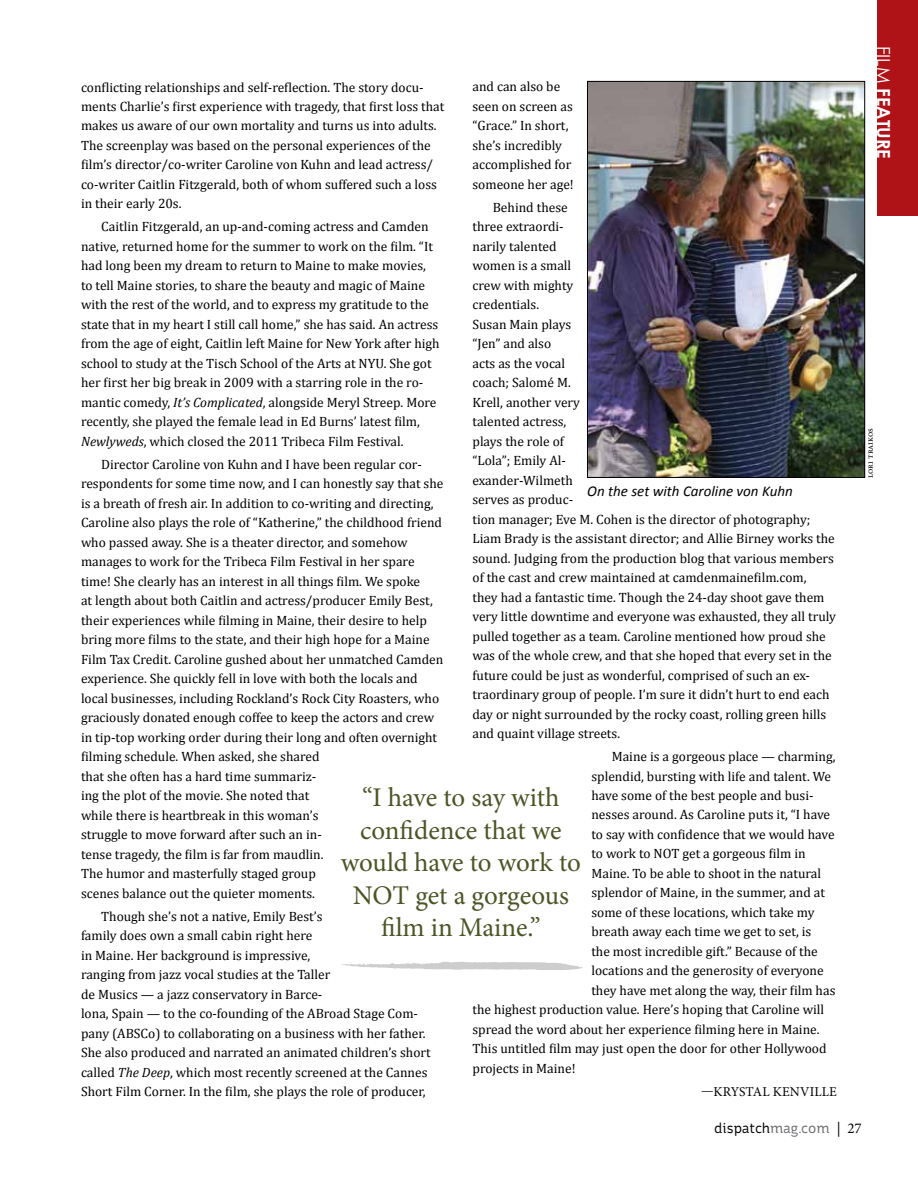
<style>
.page{position:relative;width:918px;height:1188px;background:#fff}
.page>*{position:absolute;margin:0;border:0;box-sizing:border-box;transform-origin:0 0}
.t1{font:27px/32.4px "Minion Pro";color:#4b5525}
.t2{font:700 18px "Century Gothic";color:#fff}
.t3{font:italic 15px "Calibri";color:#000}
.t4{font:15px "St Ryde";color:#000}
.t5{font:13.5px/19.5px "Cambria";color:#000}
.t6{font:13.5px "Minion Pro";letter-spacing:.005em;color:#000}
.t7{font:9px "Minion Pro";color:#000}
.s1{font-style:italic}
.s2{font-weight:400}
.s3{color:#6d6e71}
.s4{font-family:"Minion Pro"}
</style>
<div class="page">
<svg style="left:342px;top:962px;width:241px;height:8px"></svg>
<img style="left:589px;top:83px;width:274px;height:393px">
<div style="left:587px;top:81px;width:278px;height:397px;border:1px solid #000"></div>
<div style="left:878px;top:0;width:40px;height:216px;background:#af1217"></div>
<p class="t5" style="left:472px;top:77px;width:103px">and can also be seen on screen as “Grace.” In short, she’s incredibly accomplished for someone her age!</p>
<p class="t5" style="left:472px;top:197px;width:365px;text-indent:20px">Behind these<br>three extraordi-<br>narily talented<br>women is a small<br>crew with mighty<br>credentials.<br>Susan Main plays<br>“Jen” and also<br>acts as the vocal<br>coach; Salomé M.<br>Krell, another very<br>talented actress,<br>plays the role of<br>“Lola”; Emily Al-<br>exander-Wilmeth<br>serves as produc-<br>tion manager; Eve M. Cohen is the director of photography; Liam Brady is the assistant director; and Allie Birney works the sound. Judging from the production blog that various members of the cast and crew maintained at camdenmainefilm.com,<br>they had a fantastic time. Though the 24-day shoot gave them very little downtime and everyone was exhausted, they all truly pulled together as a team. Caroline mentioned how proud she was of the whole crew, and that she hoped that every set in the future could be just as wonderful, comprised of such an ex&shy;traordinary group of people. I’m sure it didn’t hurt to end each day or night surrounded by the rocky coast, rolling green hills and quaint village streets.</p>
<p class="t5" style="left:612px;top:747px;width:225px">Maine is a gorgeous place — charming,</p>
<p class="t5" style="left:591px;top:766px;width:241px">splendid, bursting with life and talent. We</p>
<p class="t5" style="left:591px;top:786px;width:224px">have some of the best people and busi-</p>
<p class="t5" style="left:591px;top:805px;width:240px">nesses around. As Caroline puts it, “I have</p>
<p class="t5" style="left:591px;top:825px;width:245px">to say with confidence that we would have</p>
<p class="t5" style="left:591px;top:844px;width:216px">to work to NOT get a gorgeous film in</p>
<p class="t5" style="left:591px;top:864px;width:231px">Maine. To be able to shoot in the natural</p>
<p class="t5" style="left:591px;top:883px;width:235px">splendor of Maine, in the summer, and at</p>
<p class="t5" style="left:591px;top:903px;width:225px">some of these locations, which take my</p>
<p class="t5" style="left:591px;top:922px;width:221px">breath away each time we get to set, is</p>
<p class="t5" style="left:591px;top:942px;width:228px">the most incredible gift.” Because of the</p>
<p class="t5" style="left:591px;top:961px;width:234px">locations and the generosity of everyone</p>
<p class="t5" style="left:591px;top:981px;width:246px">they have met along the way, their film has</p>
<p class="t5" style="left:473px;top:1000px;width:353px">the highest production value. Here’s hoping that Caroline will</p>
<p class="t5" style="left:473px;top:1020px;width:349px">spread the word about her experience filming here in Maine.</p>
<p class="t5" style="left:473px;top:1039px;width:356px">This untitled film may just open the door for other Hollywood</p>
<p class="t5" style="left:473px;top:1059px;width:105px">projects in Maine!</p>
<p class="t6" style="left:701px;top:1083px;width:137px">—Krystal Kenville</p>
<p class="t5" style="left:81px;top:77px;width:365px">conflicting relationships and self-reflection. The story docu&shy;ments Charlie’s first experience with tragedy, that first loss that makes us aware of our own mortality and turns us into adults.<br>The screenplay was based on the personal experiences of the film’s director/co-writer Caroline von Kuhn and lead actress/ co-writer Caitlin Fitzgerald, both of whom suffered such a loss in their early 20s.</p>
<p class="t5" style="left:81px;top:217px;width:360px;text-indent:20px">Caitlin Fitzgerald, an up-and-coming actress and Camden native, returned home for the summer to work on the film. “It had long been my dream to return to Maine to make movies, to tell Maine stories, to share the beauty and magic of Maine with the rest of the world, and to express my gratitude to the state that in my heart I still call home,” she has said. An actress from the age of eight, Caitlin left Maine for New York after high school to study at the Tisch School of the Arts at NYU. She got her first her big break in 2009 with a starring role in the ro&shy;mantic comedy, <span class="s1">It’s Complicated</span>, alongside Meryl Streep. More recently, she played the female lead in Ed Burns’ latest film, <span class="s1">Newlyweds</span>, which closed the 2011 Tribeca Film Festival.</p>
<p class="t5" style="left:81px;top:454px;width:364px;text-indent:20px">Director Caroline von Kuhn and I have been regular cor&shy;respondents for some time now, and I can honestly say that she is a breath of fresh air. In addition to co-writing and directing, Caroline also plays the role of “Katherine,” the childhood friend who passed away. She is a theater director, and somehow manages to work for the Tribeca Film Festival in her spare time! She clearly has an interest in all things film. We spoke<br>at length about both Caitlin and actress/producer Emily Best, their experiences while filming in Maine, their desire to help bring more films to the state, and their high hope for a Maine Film Tax Credit. Caroline gushed about her unmatched Camden experience. She quickly fell in love with both the locals and local businesses, including Rockland’s Rock City Roasters, who graciously donated enough coffee to keep the actors and crew in tip-top working order during their long and often overnight filming schedule. When asked, she shared<br>that she often has a hard time summariz-<br>ing the plot of the movie. She noted that<br>while there is heartbreak in this woman’s<br>struggle to move forward after such an in-<br>tense tragedy, the film is far from maudlin.<br>The humor and masterfully staged group<br>scenes balance out the quieter moments.</p>
<p class="t5" style="left:81px;top:906px;width:351px;text-indent:20px">Though she’s not a native, Emily Best’s<br>family does own a small cabin right here<br>in Maine. Her background is impressive,<br>ranging from jazz vocal studies at the Taller<br>de Musics — a jazz conservatory in Barce-<br>lona, Spain — to the co-founding of the ABroad Stage Com&shy;pany (ABSCo) to collaborating on a business with her father.<br>She also produced and narrated an animated children’s short called <span class="s1">The Deep</span>, which most recently screened at the Cannes Short Film Corner. In the film, she plays the role of producer,</p>
<p class="t3" style="left:587px;top:481px;width:207px">On the set with Caroline von Kuhn</p>
<h1 class="t1" style="left:362px;top:782px;width:199px">“I have to say with</h1>
<h1 class="t1" style="left:360px;top:814px;width:203px">confidence that we</h1>
<h1 class="t1" style="left:341px;top:846px;width:242px">would have to work to</h1>
<h1 class="t1" style="left:353px;top:879px;width:20px">NOT</h1>
<h1 class="t1" style="left:381px;top:879px;width:189px;text-indent:34px">get a gorgeous film in Maine.”</h1>
<h2 class="t2" style="left:895px;top:46px;width:114px;rotate:90deg"><span class="s2">FILM</span> FEATURE</h2>
<p class="t7" style="left:864px;top:478px;width:51px;rotate:-90deg">lori traikos</p>
<p class="t4" style="left:714px;top:1119px;width:149px">dispatch<span class="s3">mag.com</span> <span class="s4">| 27</span></p>
</div>
